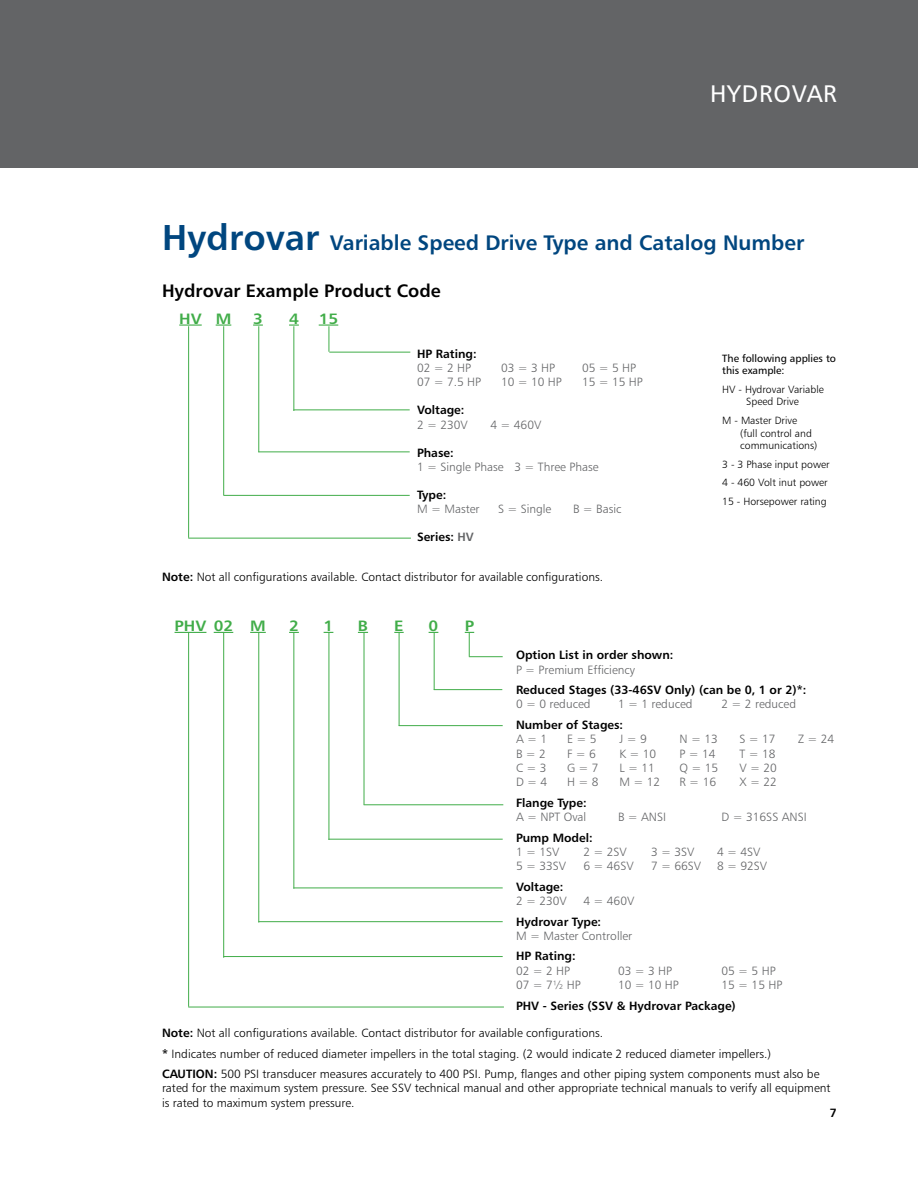
<style>
.page{position:relative;width:918px;height:1188px;background:#fff}
.page>*{position:absolute;margin:0;border:0;box-sizing:border-box;transform-origin:0 0}
.t1{font:24px "Humanist 777 BT Roman B";letter-spacing:.03em;color:#fff}
.t2{font:21px "Humanist 777 BT Bold B";color:#00467f}
.t3{font:18px "Humanist 777 BT Bold B";color:#000}
.t4{font:15px "Humanist 777 BT Bold B";color:#41ad49;scale:1.1 1}
.t5{font:12px/20.4px "Humanist 777 BT Light B";color:#000}
.t6{font:12px "Humanist 777 BT Light B";color:#636466}
.t7{font:12px "Humanist 777 BT Bold B";color:#000}
.t8{font:10.5px/12.6px "Humanist 777 BT Light B";color:#000}
.t9{font:10.5px/12.6px "Humanist 777 BT Roman B";color:#000}
.s1{font-size:36px}
.s2{color:#636466}
.s3{font-family:"Humanist 777 BT Bold B"}
</style>
<div class="page">
<div style="left:0;top:0;width:918px;height:168px;background:#636466"></div>
<hr style="left:188px;top:632px;width:1px;height:375px;background:#41ad49">
<hr style="left:188px;top:326px;width:1px;height:212px;background:#41ad49">
<hr style="left:223px;top:632px;width:1px;height:326px;background:#41ad49">
<hr style="left:223px;top:326px;width:1px;height:169px;background:#41ad49">
<hr style="left:329px;top:632px;width:1px;height:208px;background:#41ad49">
<hr style="left:364px;top:632px;width:1px;height:173px;background:#41ad49">
<hr style="left:434px;top:632px;width:1px;height:58px;background:#41ad49">
<hr style="left:329px;top:839px;width:174px;height:1px;background:#41ad49">
<hr style="left:329px;top:352px;width:81px;height:1px;background:#41ad49">
<hr style="left:364px;top:804px;width:139px;height:1px;background:#41ad49">
<hr style="left:223px;top:956px;width:280px;height:1px;background:#41ad49">
<hr style="left:223px;top:495px;width:187px;height:1px;background:#41ad49">
<hr style="left:188px;top:1007px;width:316px;height:1px;background:#41ad49">
<hr style="left:188px;top:538px;width:223px;height:1px;background:#41ad49">
<hr style="left:469px;top:656px;width:34px;height:1px;background:#41ad49">
<hr style="left:434px;top:689px;width:68px;height:1px;background:#41ad49">
<svg style="left:179px;top:325px;width:23px;height:1px"></svg>
<svg style="left:216px;top:325px;width:15px;height:1px"></svg>
<svg style="left:319px;top:325px;width:19px;height:27px"></svg>
<hr style="left:258px;top:632px;width:1px;height:290px;background:#41ad49">
<hr style="left:258px;top:326px;width:1px;height:126px;background:#41ad49">
<hr style="left:293px;top:632px;width:1px;height:257px;background:#41ad49">
<hr style="left:293px;top:326px;width:1px;height:85px;background:#41ad49">
<hr style="left:258px;top:921px;width:245px;height:1px;background:#41ad49">
<hr style="left:258px;top:452px;width:152px;height:1px;background:#41ad49">
<hr style="left:293px;top:888px;width:210px;height:1px;background:#41ad49">
<hr style="left:293px;top:410px;width:117px;height:1px;background:#41ad49">
<hr style="left:175px;top:632px;width:31px;height:1px;background:#41ad49">
<svg style="left:214px;top:632px;width:19px;height:1px"></svg>
<svg style="left:250px;top:632px;width:16px;height:1px"></svg>
<svg style="left:465px;top:632px;width:9px;height:24px"></svg>
<hr style="left:399px;top:632px;width:1px;height:94px;background:#41ad49">
<hr style="left:399px;top:725px;width:104px;height:1px;background:#41ad49">
<h1 class="t1" style="left:710px;top:79px;width:128px">HYDROVAR</h1>
<h2 class="t2" style="left:162px;top:229px;width:644px"><span class="s1">Hydrovar</span> Variable Speed Drive Type and Catalog Number</h2>
<h3 class="t3" style="left:162px;top:279px;width:280px">Hydrovar Example Product Code</h3>
<p class="t4" style="left:179px;top:309px;width:49px">HV M</p>
<p class="t4" style="left:253px;top:309px;width:10px">3</p>
<p class="t4" style="left:289px;top:309px;width:10px">4</p>
<p class="t4" style="left:319px;top:309px;width:19px">15</p>
<p class="t7" style="left:417px;top:346px;width:61px">HP Rating:</p>
<p class="t6" style="left:417px;top:361px;width:56px">02=2HP</p>
<p class="t6" style="left:501px;top:361px;width:56px">03=3HP</p>
<p class="t6" style="left:582px;top:361px;width:56px">05=5HP</p>
<p class="t6" style="left:417px;top:375px;width:66px">07 = 7.5 HP</p>
<p class="t6" style="left:501px;top:375px;width:62px">10 = 10 HP</p>
<p class="t6" style="left:582px;top:375px;width:62px">15 = 15 HP</p>
<p class="t7" style="left:417px;top:403px;width:49px">Voltage:</p>
<p class="t6" style="left:417px;top:417px;width:52px">2 = 230V</p>
<p class="t6" style="left:490px;top:417px;width:52px">4 = 460V</p>
<p class="t7" style="left:417px;top:445px;width:38px">Phase:</p>
<p class="t6" style="left:417px;top:460px;width:183px">1 = Single Phase 3 = Three Phase</p>
<p class="t7" style="left:417px;top:487px;width:31px">Type:</p>
<p class="t6" style="left:417px;top:502px;width:64px">M = Master</p>
<p class="t6" style="left:498px;top:502px;width:55px">S = Single</p>
<p class="t6" style="left:573px;top:502px;width:50px">B = Basic</p>
<p class="t7" style="left:417px;top:530px;width:58px">Series: <span class="s2">HV</span></p>
<p class="t5" style="left:162px;top:567px;width:443px"><span class="s3">Note:</span> Not all configurations available. Contact distributor for available configurations.</p>
<p class="t4" style="left:175px;top:616px;width:84px">PHV 02 M</p>
<p class="t4" style="left:289px;top:616px;width:10px">2</p>
<p class="t4" style="left:324px;top:616px;width:10px">1</p>
<p class="t4" style="left:358px;top:616px;width:11px">B</p>
<p class="t4" style="left:394px;top:616px;width:10px">E</p>
<p class="t4" style="left:429px;top:616px;width:10px">0</p>
<p class="t4" style="left:465px;top:616px;width:10px">P</p>
<p class="t9" style="left:722px;top:352px;width:115px">The following applies to this example:</p>
<p class="t8" style="left:722px;top:383px;width:103px;text-align:center">HV - Hydrovar Variable<br>Speed Drive</p>
<p class="t8" style="left:740px;top:414px;width:79px;text-indent:-18px">M - Master Drive<br>(full control and communications)</p>
<p class="t8" style="left:722px;top:455px;width:109px;line-height:18.6px">3 - 3 Phase input power<br>4 - 460 Volt inut power<br>15 - Horsepower rating</p>
<p class="t7" style="left:516px;top:647px;width:159px">Option List in order shown:</p>
<p class="t6" style="left:516px;top:662px;width:121px">P = Premium Efficiency</p>
<p class="t7" style="left:516px;top:682px;width:292px">Reduced Stages (33-46SV Only) (can be 0, 1 or 2)*:</p>
<p class="t6" style="left:516px;top:697px;width:76px">0 = 0 reduced</p>
<p class="t6" style="left:618px;top:697px;width:76px">1 = 1 reduced</p>
<p class="t6" style="left:722px;top:697px;width:76px">2 = 2 reduced</p>
<p class="t7" style="left:516px;top:717px;width:109px">Number of Stages:</p>
<p class="t6" style="left:516px;top:732px;width:33px">A=1</p>
<p class="t6" style="left:567px;top:732px;width:31px">E=5</p>
<p class="t6" style="left:620px;top:732px;width:29px">J=9</p>
<p class="t6" style="left:680px;top:732px;width:40px">N=13</p>
<p class="t6" style="left:740px;top:732px;width:38px">S=17</p>
<p class="t6" style="left:798px;top:732px;width:38px">Z=24</p>
<p class="t6" style="left:516px;top:746px;width:31px">B=2</p>
<p class="t6" style="left:567px;top:746px;width:30px">F=6</p>
<p class="t6" style="left:620px;top:746px;width:38px">K=10</p>
<p class="t6" style="left:680px;top:746px;width:38px">P=14</p>
<p class="t6" style="left:740px;top:746px;width:37px">T=18</p>
<p class="t6" style="left:516px;top:761px;width:32px">C=3</p>
<p class="t6" style="left:567px;top:761px;width:33px">G=7</p>
<p class="t6" style="left:620px;top:761px;width:37px">L=11</p>
<p class="t6" style="left:680px;top:761px;width:40px">Q=15</p>
<p class="t6" style="left:740px;top:761px;width:39px">V=20</p>
<p class="t6" style="left:516px;top:775px;width:33px">D=4</p>
<p class="t6" style="left:567px;top:775px;width:33px">H=8</p>
<p class="t6" style="left:620px;top:775px;width:42px">M=12</p>
<p class="t6" style="left:680px;top:775px;width:38px">R=16</p>
<p class="t6" style="left:740px;top:775px;width:39px">X=22</p>
<p class="t7" style="left:516px;top:795px;width:72px">Flange Type:</p>
<p class="t6" style="left:516px;top:810px;width:72px">A = NPT Oval</p>
<p class="t6" style="left:618px;top:810px;width:50px">B = ANSI</p>
<p class="t6" style="left:721px;top:810px;width:87px">D = 316SS ANSI</p>
<p class="t7" style="left:516px;top:830px;width:78px">Pump Model:</p>
<p class="t6" style="left:516px;top:845px;width:45px">1 = 1SV</p>
<p class="t6" style="left:584px;top:845px;width:45px">2 = 2SV</p>
<p class="t6" style="left:651px;top:845px;width:45px">3 = 3SV</p>
<p class="t6" style="left:717px;top:845px;width:45px">4 = 4SV</p>
<p class="t6" style="left:516px;top:859px;width:52px">5 = 33SV</p>
<p class="t6" style="left:584px;top:859px;width:52px">6 = 46SV</p>
<p class="t6" style="left:651px;top:859px;width:52px">7 = 66SV</p>
<p class="t6" style="left:717px;top:859px;width:52px">8 = 92SV</p>
<p class="t7" style="left:516px;top:879px;width:49px">Voltage:</p>
<p class="t6" style="left:516px;top:894px;width:52px">2 = 230V</p>
<p class="t6" style="left:584px;top:894px;width:52px">4 = 460V</p>
<p class="t7" style="left:516px;top:914px;width:87px">Hydrovar Type:</p>
<p class="t6" style="left:516px;top:929px;width:118px">M = Master Controller</p>
<p class="t7" style="left:516px;top:949px;width:61px">HP Rating:</p>
<p class="t6" style="left:516px;top:963px;width:56px">02=2HP</p>
<p class="t6" style="left:618px;top:963px;width:56px">03=3HP</p>
<p class="t6" style="left:722px;top:963px;width:56px">05=5HP</p>
<p class="t6" style="left:516px;top:978px;width:66px">07 = 7½ HP</p>
<p class="t6" style="left:618px;top:978px;width:62px">10 = 10 HP</p>
<p class="t6" style="left:722px;top:978px;width:62px">15 = 15 HP</p>
<p class="t7" style="left:516px;top:998px;width:221px">PHV - Series (SSV &amp; Hydrovar Package)</p>
<p class="t5" style="left:162px;top:1023px;width:659px"><span class="s3">Note:</span> Not all configurations available. Contact distributor for available configurations.<br><span class="s3">*</span> Indicates number of reduced diameter impellers in the total staging. (2 would indicate 2 reduced diameter impellers.)<br><span class="s3">CAUTION:</span> 500 PSI transducer measures accurately to 400 PSI. Pump, flanges and other piping system components must also be</p>
<p class="t5" style="left:162px;top:1081px;width:670px;line-height:14.4px">rated for the maximum system pressure. See SSV technical manual and other appropriate technical manuals to verify all equipment is rated to maximum system pressure.</p>
<p class="t7" style="left:830px;top:1105px;width:9px">7</p>
</div>
